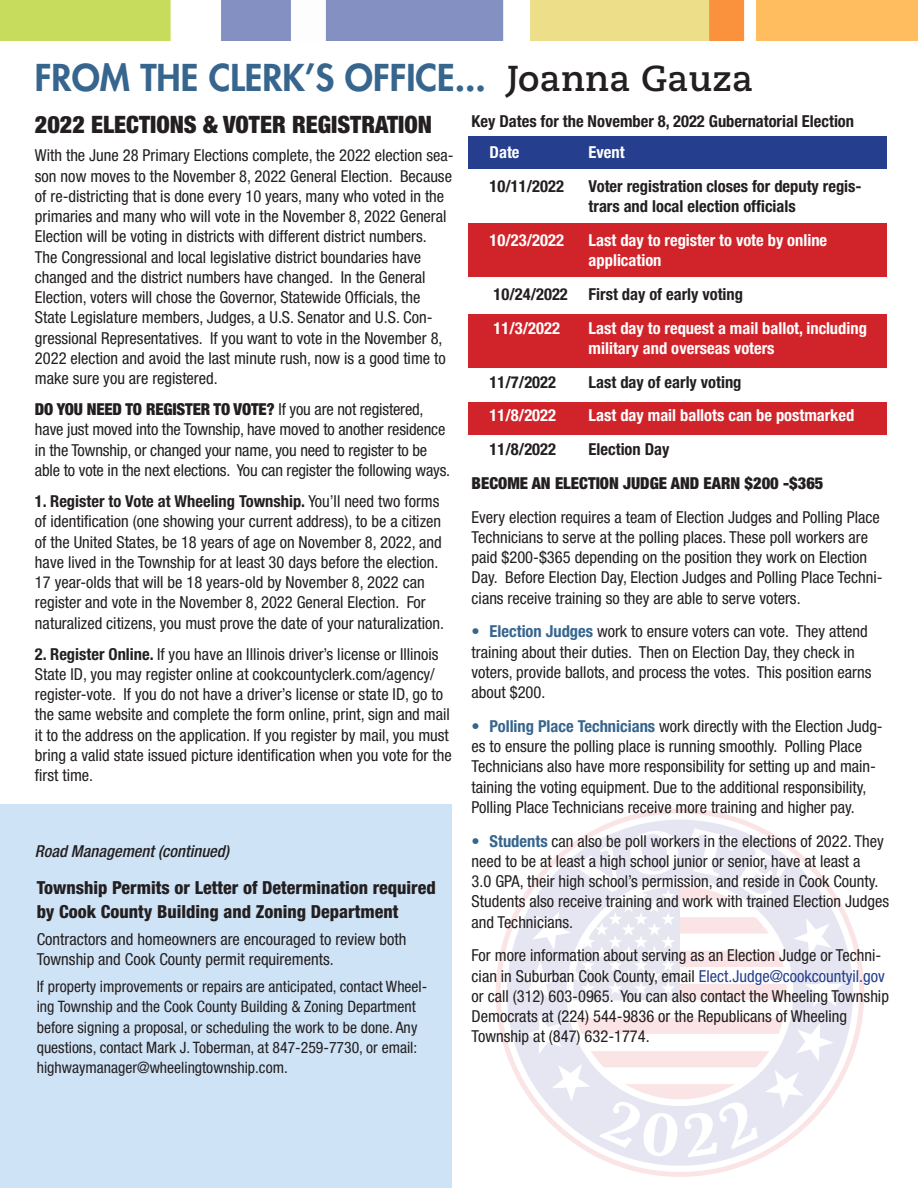
<style>
.page{position:relative;width:918px;height:1188px;background:#fff}
.page>*{position:absolute;margin:0;border:0;box-sizing:border-box;transform-origin:0 0}
.t1{font:800 36px "Futura Std";color:#36658d}
.t2{font:900 condensed 24px "Helvetica Neue LT Std";color:#231f20}
.t3{font:800 condensed 18px/24px "Helvetica Neue LT Std";color:#231f20}
.t4{font:condensed 16.5px/20.2px "Helvetica Neue LT Std";color:#231f20}
.t5{font:700 condensed 16.5px/20.2px "Helvetica Neue LT Std";color:#231f20}
.t6{font:700 condensed 16.5px/20.2px "Helvetica Neue LT Std";color:#fff}
.t7{font:900 condensed 16.5px "Helvetica Neue LT Std";color:#231f20}
.t8{font:italic 500 condensed 16.5px "Helvetica Neue LT Std";color:#231f20}
.t9{font:condensed 15.75px/20.2px "Helvetica Neue LT Std";color:#231f20}
.s1{font-family:"Caecilia LT Std";font-weight:700;color:#231f20}
.s2{font-weight:900}
.s3{font-weight:700}
.s4{font-weight:700;color:#36658d}
.s5{color:#253f8e}
</style>
<div class="page">
<svg style="left:507px;top:820px;width:346px;height:346px"></svg>
<svg style="left:520px;top:828px;width:324px;height:330px"></svg>
<div style="left:469px;top:402px;width:418px;height:33px;background:#d1232a"></div>
<div style="left:469px;top:314px;width:418px;height:54px;background:#d1232a"></div>
<div style="left:469px;top:223px;width:418px;height:54px;background:#d1232a"></div>
<div style="left:469px;top:136px;width:418px;height:33px;background:#253f8e"></div>
<img style="left:0;top:0;width:504px;height:40px">
<img style="left:530px;top:0;width:388px;height:40px">
<div style="left:0;top:804px;width:452px;height:384px;background:#cfe3f6"></div>
<p class="t1" style="left:35px;top:55px;width:720px">FROM THE CLERK’S OFFICE... <span class="s1">Joanna Gauza</span></p>
<p class="t2" style="left:35px;top:109px;width:399px">2022 ELECTIONS &amp; VOTER REGISTRATION</p>
<p class="t4" style="left:35px;top:145px;width:420px">With the June 28 Primary Elections complete, the 2022 election sea&shy;son now moves to the November 8, 2022 General Election. Because of re-districting that is done every 10 years, many who voted in the primaries and many who will vote in the November 8, 2022 General Election will be voting in districts with different district numbers.<br>The Congressional and local legislative district boundaries have changed and the district numbers have changed. In the General Election, voters will chose the Governor, Statewide Officials, the State Legislature members, Judges, a U.S. Senator and U.S. Con&shy;gressional Representatives. If you want to vote in the November 8, 2022 election and avoid the last minute rush, now is a good time to make sure you are registered.</p>
<p class="t4" style="left:35px;top:399px;width:417px"><span class="s2">DO YOU NEED TO REGISTER TO VOTE?</span> If you are not registered, have just moved into the Township, have moved to another residence in the Township, or changed your name, you need to register to be able to vote in the next elections. You can register the following ways.</p>
<p class="t4" style="left:35px;top:491px;width:411px"><span class="s3">1. Register to Vote at Wheeling Township.</span> You’ll need two forms of identification (one showing your current address), to be a citizen of the United States, be 18 years of age on November 8, 2022, and have lived in the Township for at least 30 days before the election.<br>17 year-olds that will be 18 years-old by November 8, 2022 can register and vote in the November 8, 2022 General Election. For naturalized citizens, you must prove the date of your naturalization.</p>
<p class="t4" style="left:35px;top:644px;width:418px"><span class="s3">2. Register Online.</span> If you have an Illinois driver’s license or Illinois State ID, you may register online at cookcountyclerk.com/agency/ register-vote. If you do not have a driver’s license or state ID, go to the same website and complete the form online, print, sign and mail it to the address on the application. If you register by mail, you must bring a valid state issued picture identification when you vote for the first time.</p>
<p class="t8" style="left:35px;top:841px;width:196px">Road Management (continued)</p>
<p class="t3" style="left:37px;top:875px;width:401px">Township Permits or Letter of Determination required by Cook County Building and Zoning Department</p>
<p class="t4" style="left:37px;top:929px;width:371px">Contractors and homeowners are encouraged to review both<br>Township and Cook County permit requirements.</p>
<p class="t9" style="left:37px;top:976px;width:392px">If property improvements or repairs are anticipated, contact Wheel&shy;ing Township and the Cook County Building &amp; Zoning Department before signing a proposal, or scheduling the work to be done. Any questions, contact Mark J. Toberman, at 847-259-7730, or email: highwaymanager@wheelingtownship.com.</p>
<p class="t5" style="left:472px;top:111px;width:384px">Key Dates for the November 8, 2022 Gubernatorial Election</p>
<p class="t6" style="left:490px;top:142px;width:31px">Date</p>
<p class="t6" style="left:589px;top:142px;width:38px">Event</p>
<p class="t5" style="left:490px;top:176px;width:76px">10/11/2022</p>
<p class="t5" style="left:589px;top:176px;width:275px">Voter registration closes for deputy regis&shy;trars and local election officials</p>
<p class="t6" style="left:490px;top:230px;width:76px">10/23/2022</p>
<p class="t6" style="left:589px;top:230px;width:240px">Last day to register to vote by online application</p>
<p class="t5" style="left:494px;top:284px;width:76px">10/24/2022</p>
<p class="t5" style="left:589px;top:284px;width:156px">First day of early voting</p>
<p class="t6" style="left:494px;top:318px;width:68px">11/3/2022</p>
<p class="t6" style="left:589px;top:318px;width:280px">Last day to request a mail ballot, including military and overseas voters</p>
<p class="t5" style="left:490px;top:372px;width:68px">11/7/2022</p>
<p class="t5" style="left:589px;top:372px;width:154px">Last day of early voting</p>
<p class="t6" style="left:490px;top:405px;width:68px">11/8/2022</p>
<p class="t6" style="left:589px;top:405px;width:267px">Last day mail ballots can be postmarked</p>
<p class="t5" style="left:490px;top:439px;width:68px">11/8/2022</p>
<p class="t5" style="left:589px;top:439px;width:82px">Election Day</p>
<p class="t7" style="left:472px;top:473px;width:353px">BECOME AN ELECTION JUDGE AND EARN $200 -$365</p>
<p class="t4" style="left:472px;top:507px;width:413px">Every election requires a team of Election Judges and Polling Place Technicians to serve at the polling places. These poll workers are paid $200-$365 depending on the position they work on Election Day. Before Election Day, Election Judges and Polling Place Techni&shy;cians receive training so they are able to serve voters.</p>
<p class="t4" style="left:472px;top:621px;width:401px"><span class="s4">• Election Judges</span> work to ensure voters can vote. They attend training about their duties. Then on Election Day, they check in voters, provide ballots, and process the votes. This position earns about $200.</p>
<p class="t4" style="left:472px;top:716px;width:413px"><span class="s4">• Polling Place Technicians</span> work directly with the Election Judg&shy;es to ensure the polling place is running smoothly. Polling Place Technicians also have more responsibility for setting up and main&shy;taining the voting equipment. Due to the additional responsibility, Polling Place Technicians receive more training and higher pay.</p>
<p class="t4" style="left:472px;top:831px;width:419px"><span class="s4">• Students</span> can also be poll workers in the elections of 2022. They need to be at least a high school junior or senior, have at least a<br>3.0 GPA, their high school’s permission, and reside in Cook County.<br>Students also receive training and work with trained Election Judges and Technicians.</p>
<p class="t4" style="left:472px;top:945px;width:419px">For more information about serving as an Election Judge or Techni&shy;cian in Suburban Cook County, email <span class="s5">Elect.Judge@cookcountyil.gov </span>or call (312) 603-0965. You can also contact the Wheeling Township Democrats at (224) 544-9836 or the Republicans of Wheeling Township at (847) 632-1774.</p>
</div>
